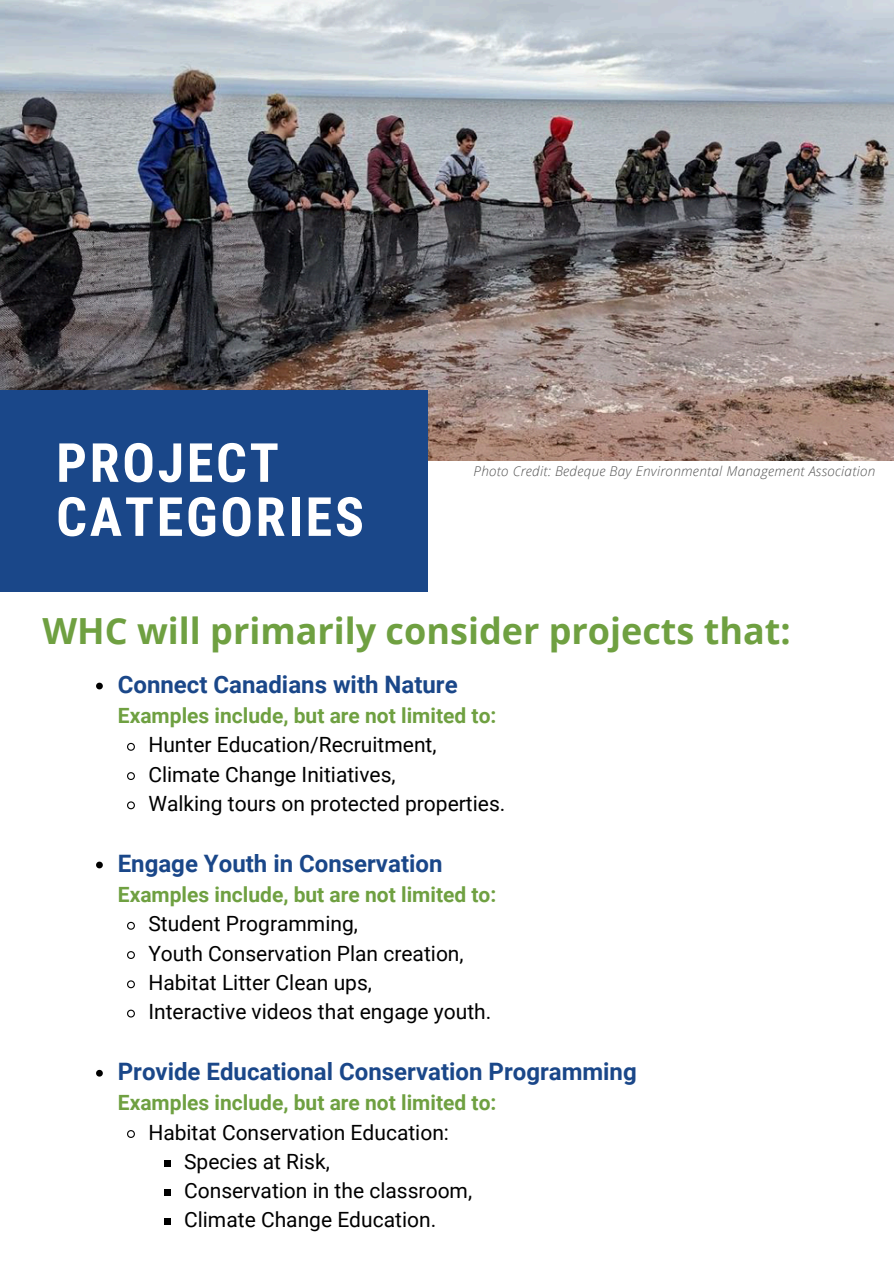
<style>
.page{position:relative;width:894px;height:1264px;background:#fff}
.page>*{position:absolute;margin:0;border:0;box-sizing:border-box;transform-origin:0 0}
.t1{font:700 54px/54px "Roboto Condensed";letter-spacing:.05em;color:#fff}
.t2{font:700 36px "Open Sans";color:#6fa041}
.t3{font:700 24px "Roboto";color:#1a4789}
.t4{font:21px "Roboto";color:#000}
.t5{font:700 21px "Roboto";color:#6fa041}
.t6{font:italic 300 13.5px "Open Sans";letter-spacing:.02em;color:#545454}
</style>
<div class="page">
<img style="left:0;top:0;width:893px;height:461px">
<div style="left:0;top:390px;width:428px;height:202px;background:#1a4789"></div>
<svg style="left:96px;top:682px;width:7px;height:7px"></svg>
<svg style="left:127px;top:742px;width:8px;height:9px"></svg>
<svg style="left:127px;top:772px;width:8px;height:8px"></svg>
<svg style="left:127px;top:801px;width:8px;height:9px"></svg>
<svg style="left:96px;top:861px;width:7px;height:7px"></svg>
<svg style="left:127px;top:921px;width:8px;height:9px"></svg>
<svg style="left:127px;top:951px;width:8px;height:8px"></svg>
<svg style="left:127px;top:980px;width:8px;height:9px"></svg>
<svg style="left:127px;top:1009px;width:8px;height:9px"></svg>
<svg style="left:96px;top:1069px;width:7px;height:7px"></svg>
<svg style="left:127px;top:1130px;width:8px;height:8px"></svg>
<div style="left:163px;top:1159px;width:7px;height:7px;background:#000"></div>
<div style="left:163px;top:1189px;width:7px;height:6px;background:#000"></div>
<div style="left:163px;top:1218px;width:7px;height:7px;background:#000"></div>
<p class="t1" style="left:56px;top:436px;width:309px">PROJECT<br>CATEGORIES</p>
<p class="t6" style="left:473px;top:461px;width:403px">Photo Credit: Bedeque Bay Environmental Management Association</p>
<p class="t2" style="left:42px;top:605px;width:749px">WHC will primarily consider projects that:</p>
<h1 class="t3" style="left:118px;top:670px;width:341px">Connect Canadians with Nature</h1>
<p class="t5" style="left:118px;top:703px;width:380px">Examples include, but are not limited to:</p>
<h2 class="t4" style="left:148px;top:733px;width:289px">Hunter Education/Recruitment,</h2>
<p class="t4" style="left:148px;top:762px;width:249px">Climate Change Initiatives,</p>
<h4 class="t4" style="left:148px;top:791px;width:358px">Walking tours on protected properties.</h4>
<p class="t3" style="left:118px;top:849px;width:326px">Engage Youth in Conservation</p>
<p class="t5" style="left:118px;top:882px;width:380px">Examples include, but are not limited to:</p>
<p class="t4" style="left:148px;top:911px;width:211px">Student Programming,</p>
<p class="t4" style="left:148px;top:941px;width:317px">Youth Conservation Plan creation,</p>
<h4 class="t4" style="left:148px;top:970px;width:225px">Habitat Litter Clean ups,</h4>
<p class="t4" style="left:148px;top:999px;width:344px">Interactive videos that engage youth.</p>
<p class="t3" style="left:118px;top:1057px;width:520px">Provide Educational Conservation Programming</p>
<p class="t5" style="left:118px;top:1090px;width:380px">Examples include, but are not limited to:</p>
<p class="t4" style="left:148px;top:1120px;width:302px">Habitat Conservation Education:</p>
<p class="t4" style="left:184px;top:1149px;width:147px">Species at Risk,</p>
<h4 class="t4" style="left:184px;top:1178px;width:289px">Conservation in the classroom,</h4>
<p class="t4" style="left:184px;top:1207px;width:253px">Climate Change Education.</p>
</div>
